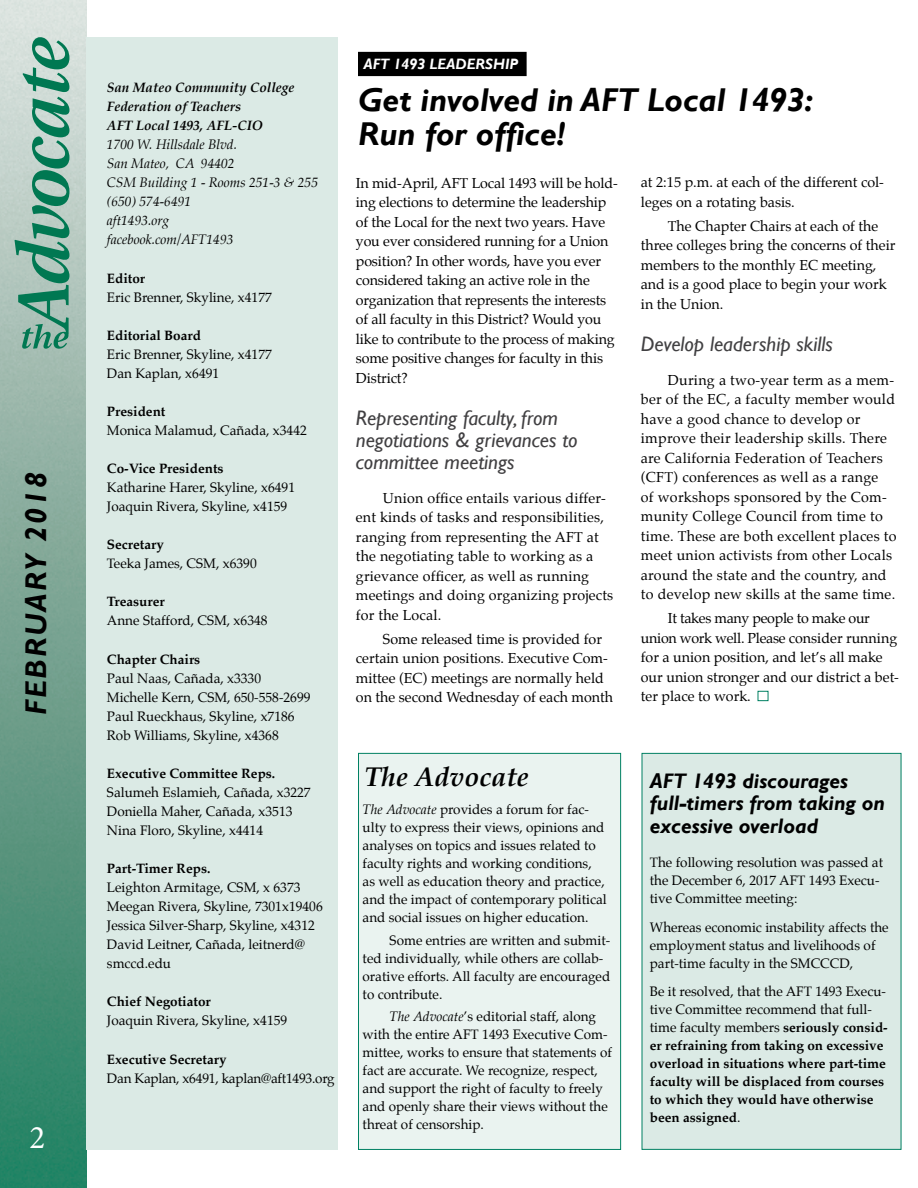
<style>
.page{position:relative;width:918px;height:1188px;background:#fff}
.page>*{position:absolute;margin:0;border:0;box-sizing:border-box;transform-origin:0 0}
.t1{font:italic 700 33px/33.8px "Gill Sans";color:#000}
.t2{font:33px "Minion Pro";color:#fff}
.t3{font:italic 700 30px "Gill Sans";letter-spacing:.07em;color:#000}
.t4{font:italic 700 27px "Palatino";color:#000}
.t5{font:italic 21px/21.8px "Gill Sans";color:#414042}
.t6{font:italic 700 21px/22.5px "Gill Sans";color:#000}
.t7{font:italic 700 15px "Gill Sans";color:#fff}
.t8{font:14.25px/19.5px "Palatino";color:#000}
.t9{font:14.25px/19.5px "Palatino";letter-spacing:.02em;color:#000}
.t10{font:13.5px/18px "Palatino";color:#000}
.t11{font:700 13.5px/18px "Palatino";color:#000}
.t12{font:italic 13.5px/19px "Palatino";color:#000}
.t13{font:italic 700 13.5px/19px "Palatino";color:#000}
.s1{font-style:italic}
.s2{font-weight:400}
</style>
<div class="page">
<img style="left:0;top:0;width:86px;height:1188px">
<svg style="left:15px;top:37px;width:54px;height:312px;background:#80b3a1"></svg>
<div style="left:758px;top:691px;width:10px;height:10px;border:1px solid #008062"></div>
<div style="left:86px;top:38px;width:252px;height:1112px;background:#dbeae5"></div>
<div style="left:358px;top:753px;width:263px;height:397px;background:#eaf3f0;border:1px solid #008062"></div>
<div style="left:642px;top:753px;width:259px;height:397px;background:#dbeae5;border:1px solid #008062"></div>
<div style="left:358px;top:52px;width:168px;height:24px;background:#000"></div>
<h2 class="t3" style="left:18px;top:715px;width:244px;rotate:-90deg">FEBRUARY 2018</h2>
<h1 class="t2" style="left:30px;top:1115px;width:17px">2</h1>
<p class="t13" style="left:107px;top:78px;width:189px">San Mateo Community College<br>Federation of Teachers<br>AFT Local 1493, AFL-CIO</p>
<p class="t12" style="left:107px;top:135px;width:213px">1700 W. Hillsdale Blvd.<br>San Mateo, CA 94402<br>CSM Building 1 - Rooms 251-3 &amp; 255 (650) 574-6491<br>aft1493.org<br>facebook.com/AFT1493</p>
<p class="t11" style="left:107px;top:269px;width:40px">Editor</p>
<p class="t10" style="left:107px;top:288px;width:166px">Eric Brenner, Skyline, x4177</p>
<p class="t11" style="left:107px;top:326px;width:96px">Editorial Board</p>
<p class="t10" style="left:107px;top:345px;width:166px;line-height:19px">Eric Brenner, Skyline, x4177<br>Dan Kaplan, x6491</p>
<p class="t11" style="left:107px;top:402px;width:60px">President</p>
<p class="t10" style="left:107px;top:421px;width:201px">Monica Malamud, Cañada, x3442</p>
<p class="t11" style="left:107px;top:459px;width:118px">Co-Vice Presidents</p>
<p class="t10" style="left:107px;top:478px;width:190px;line-height:19px">Katharine Harer, Skyline, x6491<br>Joaquin Rivera, Skyline, x4159</p>
<p class="t11" style="left:107px;top:535px;width:58px">Secretary</p>
<p class="t10" style="left:107px;top:555px;width:151px">Teeka James, CSM, x6390</p>
<p class="t11" style="left:107px;top:592px;width:59px">Treasurer</p>
<p class="t10" style="left:107px;top:612px;width:162px">Anne Stafford, CSM, x6348</p>
<p class="t11" style="left:107px;top:650px;width:95px">Chapter Chairs</p>
<p class="t10" style="left:107px;top:668px;width:205px;line-height:19px">Paul Naas, Cañada, x3330<br>Michelle Kern, CSM, 650-558-2699<br>Paul Rueckhaus, Skyline, x7186<br>Rob Williams, Skyline, x4368</p>
<p class="t11" style="left:107px;top:764px;width:170px">Executive Committee Reps.</p>
<p class="t10" style="left:107px;top:783px;width:205px;line-height:19px">Salumeh Eslamieh, Cañada, x3227<br>Doniella Maher, Cañada, x3513<br>Nina Floro, Skyline, x4414</p>
<p class="t11" style="left:107px;top:859px;width:105px">Part-Timer Reps.</p>
<p class="t10" style="left:107px;top:878px;width:217px;line-height:19px">Leighton Armitage, CSM, x 6373<br>Meegan Rivera, Skyline, 7301x19406<br>Jessica Silver-Sharp, Skyline, x4312<br>David Leitner, Cañada, leitnerd@ smccd.edu</p>
<p class="t11" style="left:107px;top:993px;width:105px">Chief Negotiator</p>
<p class="t10" style="left:107px;top:1012px;width:182px">Joaquin Rivera, Skyline, x4159</p>
<p class="t11" style="left:107px;top:1050px;width:121px">Executive Secretary</p>
<p class="t10" style="left:107px;top:1069px;width:229px">Dan Kaplan, x6491, kaplan@aft1493.org</p>
<p class="t7" style="left:363px;top:55px;width:156px">AFT 1493 LEADERSHIP</p>
<h1 class="t1" style="left:358px;top:84px;width:457px">Get involved in AFT Local 1493:<br>Run for office!</h1>
<p class="t8" style="left:356px;top:173px;width:264px">In mid-April, AFT Local 1493 will be hold&shy;ing elections to determine the leadership of the Local for the next two years. Have you ever considered running for a Union position? In other words, have you ever considered taking an active role in the organization that represents the interests of all faculty in this District? Would you like to contribute to the process of making some positive changes for faculty in this District?</p>
<h3 class="t5" style="left:356px;top:408px;width:223px">Representing faculty, from negotiations &amp; grievances to committee meetings</h3>
<p class="t8" style="left:356px;top:488px;width:259px;text-indent:27px">Union office entails various differ&shy;ent kinds of tasks and responsibilities, ranging from representing the AFT at the negotiating table to working as a grievance officer, as well as running meetings and doing organizing projects for the Local.</p>
<p class="t8" style="left:356px;top:629px;width:259px;text-indent:27px">Some released time is provided for certain union positions. Executive Com&shy;mittee (EC) meetings are normally held on the second Wednesday of each month</p>
<p class="t8" style="left:641px;top:172px;width:245px">at 2:15 p.m. at each of the different col&shy;leges on a rotating basis.</p>
<p class="t8" style="left:641px;top:216px;width:256px;text-indent:27px">The Chapter Chairs at each of the three colleges bring the concerns of their members to the monthly EC meeting, and is a good place to begin your work in the Union.</p>
<h3 class="t5" style="left:641px;top:333px;width:193px">Develop leadership skills</h3>
<p class="t9" style="left:641px;top:370px;width:257px;text-indent:27px">During a two-year term as a mem&shy;ber of the EC, a faculty member would have a good chance to develop or improve their leadership skills. There are California Federation of Teachers (CFT) conferences as well as a range<br>of workshops sponsored by the Com&shy;munity College Council from time to time. These are both excellent places to meet union activists from other Locals around the state and the country, and to develop new skills at the same time.</p>
<p class="t8" style="left:641px;top:608px;width:260px;text-indent:27px">It takes many people to make our union work well. Please consider running for a union position, and let’s all make our union stronger and our district a bet&shy;ter place to work.</p>
<h3 class="t4" style="left:365px;top:756px;width:166px">The Advocate</h3>
<p class="t10" style="left:363px;top:800px;width:246px"><span class="s1">The Advocate</span> provides a forum for fac&shy;ulty to express their views, opinions and analyses on topics and issues related to faculty rights and working conditions, as well as education theory and practice, and the impact of contemporary political and social issues on higher education.</p>
<p class="t10" style="left:363px;top:931px;width:249px;text-indent:27px">Some entries are written and submit&shy;ted individually, while others are collab&shy;orative efforts. All faculty are encouraged to contribute.</p>
<p class="t10" style="left:363px;top:1007px;width:251px;text-indent:27px"><span class="s1">The Advocate</span>’s editorial staff, along with the entire AFT 1493 Executive Com&shy;mittee, works to ensure that statements of fact are accurate. We recognize, respect, and support the right of faculty to freely and openly share their views without the threat of censorship.</p>
<h3 class="t6" style="left:650px;top:770px;width:237px">AFT 1493 discourages full-timers from taking on excessive overload</h3>
<p class="t10" style="left:650px;top:853px;width:235px">The following resolution was passed at the December 6, 2017 AFT 1493 Execu&shy;tive Committee meeting:</p>
<p class="t10" style="left:650px;top:918px;width:240px">Whereas economic instability affects the employment status and livelihoods of part-time faculty in the SMCCCD,</p>
<p class="t11" style="left:650px;top:983px;width:239px"><span class="s2">Be it resolved, that the AFT 1493 Execu&shy;tive Committee recommend that full&shy;time faculty members</span> seriously consid&shy;er refraining from taking on excessive overload in situations where part-time faculty will be displaced from courses to which they would have otherwise been assigned<span class="s2">.</span></p>
</div>
